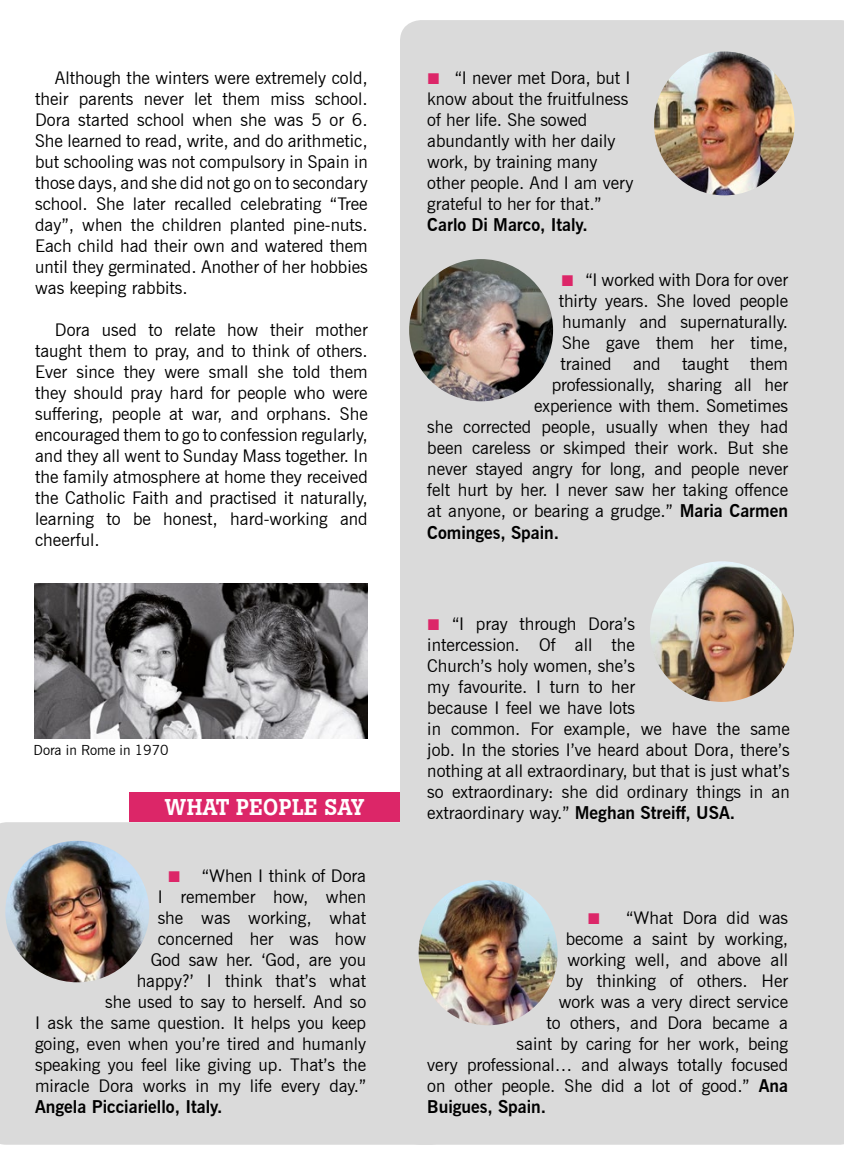
<style>
.page{position:relative;width:844px;height:1166px;background:#fff}
.page>*{position:absolute;margin:0;border:0;box-sizing:border-box;transform-origin:0 0}
.t1{font:500 22.75px "Boton";letter-spacing:.015em;color:#fff}
.t2{font:17.5px/21px "News Gothic";color:#000}
.t3{font:700 17.5px "News Gothic";color:#000}
.t4{font:14px "News Gothic";color:#000}
.s1{font-weight:700}
</style>
<div class="page">
<div style="left:0;top:822px;width:400px;height:323px;background:#dadada"></div>
<div style="left:400px;top:20px;width:443px;height:1125px;background:#dadada"></div>
<div style="left:129px;top:792px;width:271px;height:30px;background:#dc2668"></div>
<img style="left:649px;top:561px;width:144px;height:141px">
<img style="left:654px;top:52px;width:140px;height:143px">
<img style="left:5px;top:841px;width:144px;height:141px">
<img style="left:418px;top:880px;width:139px;height:145px">
<img style="left:409px;top:259px;width:144px;height:142px">
<img style="left:35px;top:583px;width:332px;height:156px">
<svg style="left:428px;top:619px;width:11px;height:11px"></svg>
<svg style="left:428px;top:73px;width:11px;height:11px"></svg>
<svg style="left:169px;top:871px;width:10px;height:11px"></svg>
<svg style="left:562px;top:275px;width:10px;height:11px"></svg>
<svg style="left:588px;top:913px;width:11px;height:11px"></svg>
<p class="t2" style="left:35px;top:67px;width:334px;text-align:justify;text-indent:20px">Although the winters were extremely cold, their parents never let them miss school.<br>Dora started school when she was 5 or 6.<br>She learned to read, write, and do arithmetic, but schooling was not compulsory in Spain in those days, and she did not go on to secondary school. She later recalled celebrating “Tree day”, when the children planted pine-nuts.<br>Each child had their own and watered them until they germinated. Another of her hobbies was keeping rabbits.</p>
<p class="t2" style="left:35px;top:319px;width:334px;text-align:justify;text-indent:20px">Dora used to relate how their mother taught them to pray, and to think of others.<br>Ever since they were small she told them they should pray hard for people who were suffering, people at war, and orphans. She encouraged them to go to confession regularly, and they all went to Sunday Mass together. In the family atmosphere at home they received the Catholic Faith and practised it naturally, learning to be honest, hard-working and cheerful.</p>
<p class="t4" style="left:33px;top:741px;width:136px">Dora in Rome in 1970</p>
<h1 class="t1" style="left:165px;top:794px;width:201px">WHAT PEOPLE SAY</h1>
<p class="t2" style="left:35px;top:865px;width:332px;text-align:right">“When I think of Dora<br>I remember how, when<br>she was working, what<br>concerned her was how<br>God saw her. ‘God, are you<br>happy?’ I think that’s what<br>she used to say to herself. And so<br>I ask the same question. It helps you keep going, even when you’re tired and humanly speaking you feel like giving up. That’s the miracle Dora works in my life every day.”</p>
<p class="t3" style="left:35px;top:1096px;width:189px">Angela Picciariello, Italy.</p>
<p class="t2" style="left:427px;top:67px;width:207px;text-indent:28px">“I never met Dora, but I know about the fruitfulness of her life. She sowed abundantly with her daily work, by training many other people. And I am very grateful to her for that.”</p>
<p class="t3" style="left:427px;top:214px;width:162px">Carlo Di Marco, Italy.</p>
<p class="t2" style="left:585px;top:270px;width:204px">“I worked with Dora for over</p>
<p class="t2" style="left:558px;top:291px;width:231px">thirty years. She loved people</p>
<p class="t2" style="left:562px;top:312px;width:227px">humanly and supernaturally.</p>
<p class="t2" style="left:562px;top:333px;width:227px">She gave them her time,</p>
<p class="t2" style="left:560px;top:354px;width:229px">trained and taught them</p>
<p class="t2" style="left:551px;top:375px;width:238px">professionally, sharing all her</p>
<p class="t2" style="left:534px;top:396px;width:255px">experience with them. Sometimes</p>
<p class="t2" style="left:427px;top:417px;width:362px">she corrected people, usually when they had</p>
<p class="t2" style="left:427px;top:438px;width:362px">been careless or skimped their work. But she</p>
<p class="t2" style="left:427px;top:459px;width:362px">never stayed angry for long, and people never</p>
<p class="t2" style="left:427px;top:480px;width:362px">felt hurt by her. I never saw her taking offence</p>
<p class="t2" style="left:427px;top:501px;width:362px">at anyone, or bearing a grudge.” <span class="s1">Maria Carmen</span></p>
<p class="t3" style="left:427px;top:522px;width:133px">Cominges, Spain.</p>
<p class="t2" style="left:427px;top:613px;width:364px;text-indent:25px">“I pray through Dora’s<br>intercession. Of all the<br>Church’s holy women, she’s<br>my favourite. I turn to her<br>because I feel we have lots<br>in common. For example, we have the same job. In the stories I’ve heard about Dora, there’s nothing at all extraordinary, but that is just what’s so extraordinary: she did ordinary things in an extraordinary way.” <span class="s1">Meghan Streiff, USA.</span></p>
<p class="t2" style="left:626px;top:907px;width:163px">“What Dora did was</p>
<p class="t2" style="left:565px;top:928px;width:224px">become a saint by working,</p>
<p class="t2" style="left:567px;top:949px;width:222px">working well, and above all</p>
<p class="t2" style="left:565px;top:970px;width:224px">by thinking of others. Her</p>
<p class="t2" style="left:558px;top:991px;width:231px">work was a very direct service</p>
<p class="t2" style="left:546px;top:1012px;width:243px">to others, and Dora became a</p>
<p class="t2" style="left:516px;top:1033px;width:273px">saint by caring for her work, being</p>
<p class="t2" style="left:427px;top:1054px;width:362px">very professional… and always totally focused</p>
<p class="t2" style="left:427px;top:1075px;width:362px">on other people. She did a lot of good.” <span class="s1">Ana</span></p>
<p class="t3" style="left:427px;top:1096px;width:120px">Buigues, Spain.</p>
</div>
